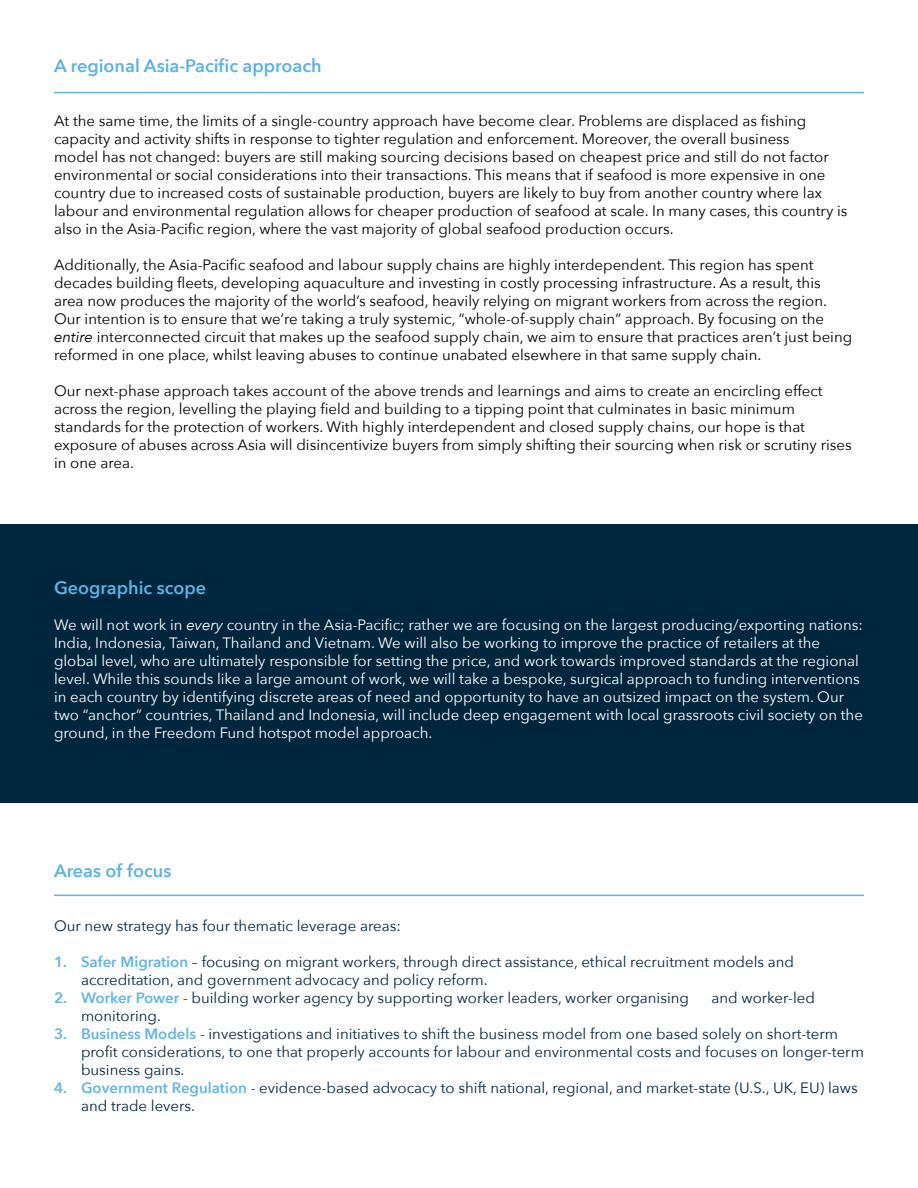
<style>
.page{position:relative;width:918px;height:1188px;background:#fff}
.page>*{position:absolute;margin:0;border:0;box-sizing:border-box;transform-origin:0 0}
.t1{font:600 18px "Avenir Next";color:#5bb3e4}
.t2{font:15px/18px "Avenir Next";color:#000}
.t3{font:15px/18px "Avenir Next";color:#fff}
.t4{font:15px/18px "Avenir Next";color:#00263e}
.s1{font-style:italic}
.s2{font-weight:600;color:#62b5e5}
</style>
<div class="page">
<div style="left:0;top:524px;width:918px;height:279px;background:#00263e"></div>
<hr style="left:54px;top:92px;width:810px;height:1px;background:#62b5e5">
<hr style="left:54px;top:895px;width:810px;height:1px;background:#62b5e5">
<p class="t1" style="left:54px;top:50px;width:269px">A regional Asia-Pacific approach</p>
<p class="t2" style="left:54px;top:111px;width:795px">At the same time, the limits of a single-country approach have become clear. Problems are displaced as fishing capacity and activity shifts in response to tighter regulation and enforcement. Moreover, the overall business<br>model has not changed: buyers are still making sourcing decisions based on cheapest price and still do not factor environmental or social considerations into their transactions. This means that if seafood is more expensive in one country due to increased costs of sustainable production, buyers are likely to buy from another country where lax labour and environmental regulation allows for cheaper production of seafood at scale. In many cases, this country is also in the Asia-Pacific region, where the vast majority of global seafood production occurs.</p>
<p class="t2" style="left:54px;top:255px;width:800px">Additionally, the Asia-Pacific seafood and labour supply chains are highly interdependent. This region has spent decades building fleets, developing aquaculture and investing in costly processing infrastructure. As a result, this area now produces the majority of the world’s seafood, heavily relying on migrant workers from across the region.<br>Our intention is to ensure that we’re taking a truly systemic, “whole-of-supply chain” approach. By focusing on the <span class="s1">entire</span> interconnected circuit that makes up the seafood supply chain, we aim to ensure that practices aren’t just being reformed in one place, whilst leaving abuses to continue unabated elsewhere in that same supply chain.</p>
<p class="t2" style="left:54px;top:381px;width:799px">Our next-phase approach takes account of the above trends and learnings and aims to create an encircling effect across the region, levelling the playing field and building to a tipping point that culminates in basic minimum standards for the protection of workers. With highly interdependent and closed supply chains, our hope is that exposure of abuses across Asia will disincentivize buyers from simply shifting their sourcing when risk or scrutiny rises in one area.</p>
<p class="t1" style="left:54px;top:573px;width:154px">Geographic scope</p>
<p class="t3" style="left:54px;top:615px;width:810px">We will not work in <span class="s1">every</span> country in the Asia-Pacific; rather we are focusing on the largest producing/exporting nations:<br>India, Indonesia, Taiwan, Thailand and Vietnam. We will also be working to improve the practice of retailers at the global level, who are ultimately responsible for setting the price, and work towards improved standards at the regional level. While this sounds like a large amount of work, we will take a bespoke, surgical approach to funding interventions in each country by identifying discrete areas of need and opportunity to have an outsized impact on the system. Our two “anchor” countries, Thailand and Indonesia, will include deep engagement with local grassroots civil society on the ground, in the Freedom Fund hotspot model approach.</p>
<p class="t1" style="left:54px;top:855px;width:119px">Areas of focus</p>
<p class="t4" style="left:54px;top:916px;width:348px">Our new strategy has four thematic leverage areas:</p>
<p class="t4" style="left:81px;top:952px;width:715px;text-indent:-27px"><span class="s2">1. Safer Migration</span> – focusing on migrant workers, through direct assistance, ethical recruitment models and accreditation, and government advocacy and policy reform.</p>
<p class="t4" style="left:54px;top:988px;width:636px"><span class="s2">2. Worker Power</span> - building worker agency by supporting worker leaders, worker organising</p>
<p class="t4" style="left:711px;top:988px;width:105px">and worker-led</p>
<p class="t4" style="left:81px;top:1006px;width:82px">monitoring.</p>
<p class="t4" style="left:81px;top:1024px;width:784px;text-indent:-27px"><span class="s2">3. Business Models</span> - investigations and initiatives to shift the business model from one based solely on short-term profit considerations, to one that properly accounts for labour and environmental costs and focuses on longer-term business gains.</p>
<p class="t4" style="left:81px;top:1078px;width:778px;text-indent:-27px"><span class="s2">4. Government Regulation</span> - evidence-based advocacy to shift national, regional, and market-state (U.S., UK, EU) laws and trade levers.</p>
</div>
